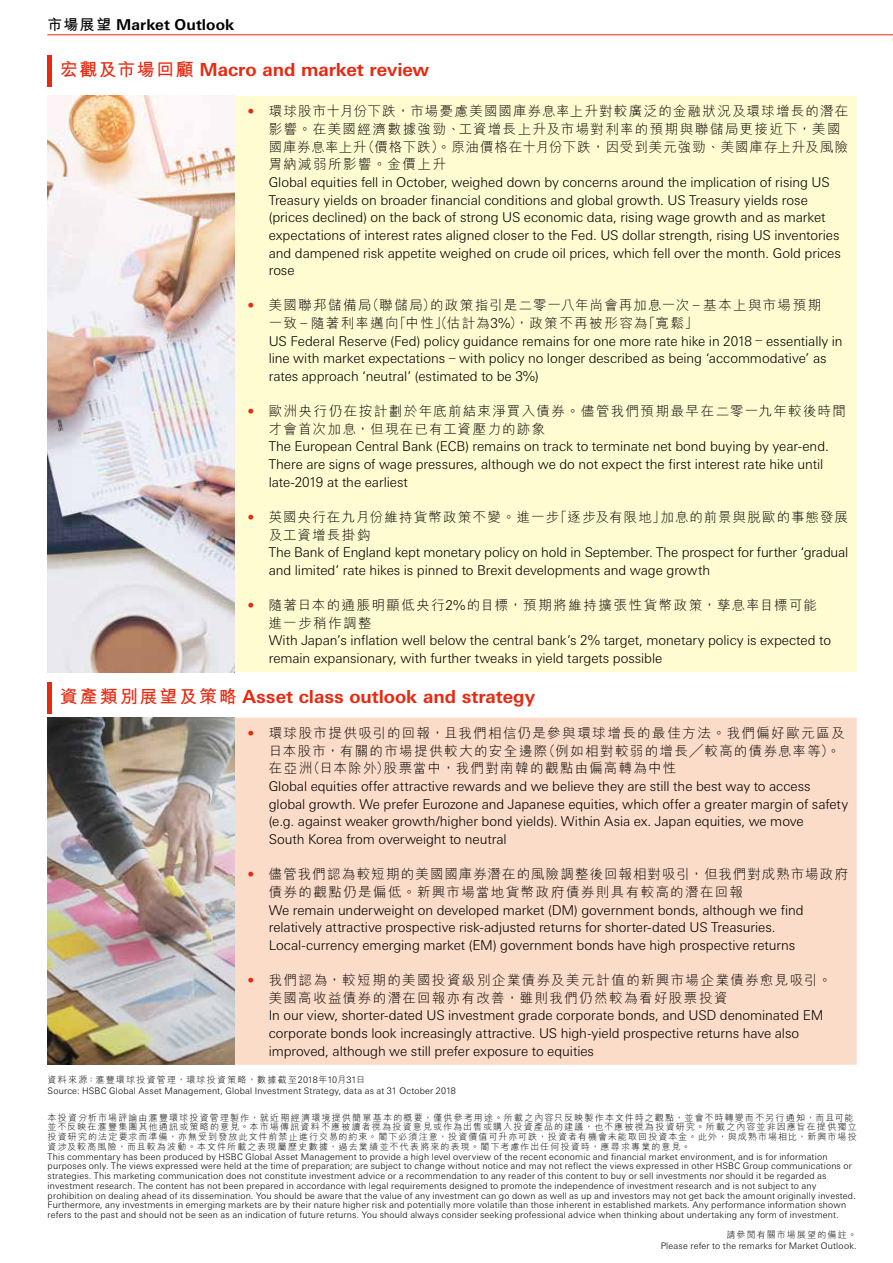
<style>
.page{position:relative;width:893px;height:1263px;background:#fff}
.page>*{position:absolute;margin:0;border:0;box-sizing:border-box;transform-origin:0 0}
.t1{font:700 18px "Univers Nextfor HSBC";color:#e7290f}
.t2{font:700 15px "Univers Nextfor HSBC";letter-spacing:.005em;color:#000}
.t3{font:300 13.5px/17.7px "Univers Nextfor HSBC";letter-spacing:-.005em;color:#000}
.t4{font:300 13.5px/17.7px "M Hei H Kfor HSBC";letter-spacing:.095em;color:#000}
.t5{font:300 13.5px/17.7px "M Hei H Kfor HSBC";letter-spacing:.075em;color:#000}
.t6{font:300 9px/9.8px "Univers Nextfor HSBC";letter-spacing:.02em;color:#000}
.t7{font:300 9px/9.8px "M Hei H Kfor HSBC";letter-spacing:.125em;color:#000}
.s1{font-family:"M Hei H Kfor HSBC"}
.s2{font-family:"Univers Nextfor HSBC";color:#e7290f}
.s3{font-family:"Univers Nextfor HSBC"}
</style>
<div class="page">
<hr style="left:47px;top:34px;width:846px;height:1px;background:#e7290f">
<div style="left:235px;top:96px;width:622px;height:576px;background:#fffcd1"></div>
<div style="left:235px;top:718px;width:622px;height:347px;background:#fbdcc9"></div>
<hr style="left:48px;top:55px;width:4px;height:31px;background:#e7290f">
<img style="left:48px;top:96px;width:187px;height:576px">
<hr style="left:48px;top:682px;width:4px;height:31px;background:#e7290f">
<img style="left:48px;top:718px;width:187px;height:347px">
<p class="t2" style="left:47px;top:14px;width:189px"><span class="s1">市場展望</span> Market Outlook</p>
<h1 class="t1" style="left:60px;top:56px;width:371px"><span class="s1">宏觀及市場回顧</span> Macro and market review</h1>
<p class="t4" style="left:269px;top:102px;width:581px;text-indent:-21px"><span class="s2">•</span> 環球股市十月份下跌，市場憂慮美國國庫券息率上升對較廣泛的金融狀況及環球增長的潛在影響。在美國經濟數據強勁、工資增長上升及市場對利率的預期與聯儲局更接近下，美國國庫券息率上升（價格下跌）。原油價格在十月份下跌，因受到美元強勁、美國庫存上升及風險胃納減弱所影響。金價上升</p>
<p class="t3" style="left:269px;top:172px;width:574px">Global equities fell in October, weighed down by concerns around the implication of rising US Treasury yields on broader financial conditions and global growth. US Treasury yields rose (prices declined) on the back of strong US economic data, rising wage growth and as market expectations of interest rates aligned closer to the Fed. US dollar strength, rising US inventories and dampened risk appetite weighed on crude oil prices, which fell over the month. Gold prices rose</p>
<p class="t4" style="left:269px;top:296px;width:554px;text-indent:-21px"><span class="s2">•</span> 美國聯邦儲備局（聯儲局）的政策指引是二零一八年尚會再加息一次 <span class="s3">–</span> 基本上與市場預期一致 <span class="s3">–</span> 隨著利率邁向「中性」（估計為<span class="s3">3%</span>），政策不再被形容為「寬鬆」</p>
<p class="t3" style="left:269px;top:331px;width:575px">US Federal Reserve (Fed) policy guidance remains for one more rate hike in 2018 – essentially in line with market expectations – with policy no longer described as being ‘accommodative’ as rates approach ‘neutral’ (estimated to be 3%)</p>
<p class="t4" style="left:269px;top:402px;width:579px;text-indent:-21px"><span class="s2">•</span> 歐洲央行仍在按計劃於年底前結束淨買入債券。儘管我們預期最早在二零一九年較後時間才會首次加息，但現在已有工資壓力的跡象</p>
<p class="t3" style="left:269px;top:437px;width:561px">The European Central Bank (ECB) remains on track to terminate net bond buying by year-end.<br>There are signs of wage pressures, although we do not expect the first interest rate hike until late-2019 at the earliest</p>
<p class="t5" style="left:269px;top:508px;width:581px;text-indent:-21px"><span class="s2">•</span> 英國央行在九月份維持貨幣政策不變。進一步「逐步及有限地」加息的前景與脫歐的事態發展及工資增長掛鈎</p>
<p class="t3" style="left:269px;top:543px;width:581px">The Bank of England kept monetary policy on hold in September. The prospect for further ‘gradual and limited’ rate hikes is pinned to Brexit developments and wage growth</p>
<p class="t4" style="left:269px;top:596px;width:550px;text-indent:-21px"><span class="s2">•</span> 隨著日本的通脹明顯低央行<span class="s3">2%</span>的目標，預期將維持擴張性貨幣政策，孳息率目標可能進一步稍作調整</p>
<p class="t3" style="left:269px;top:631px;width:564px">With Japan’s inflation well below the central bank’s 2% target, monetary policy is expected to remain expansionary, with further tweaks in yield targets possible</p>
<h1 class="t1" style="left:60px;top:684px;width:477px"><span class="s1">資產類別展望及策略</span> Asset class outlook and strategy</h1>
<p class="t4" style="left:269px;top:724px;width:577px;text-indent:-21px"><span class="s2">•</span> 環球股市提供吸引的回報，且我們相信仍是參與環球增長的最佳方法。我們偏好歐元區及日本股市，有關的市場提供較大的安全邊際（例如相對較弱的增長╱較高的債券息率等）。在亞洲（日本除外）股票當中，我們對南韓的觀點由偏高轉為中性</p>
<p class="t3" style="left:269px;top:776px;width:581px">Global equities offer attractive rewards and we believe they are still the best way to access global growth. We prefer Eurozone and Japanese equities, which offer a greater margin of safety (e.g. against weaker growth/higher bond yields). Within Asia ex. Japan equities, we move<br>South Korea from overweight to neutral</p>
<p class="t4" style="left:269px;top:865px;width:581px;text-indent:-21px"><span class="s2">•</span> 儘管我們認為較短期的美國國庫券潛在的風險調整後回報相對吸引，但我們對成熟市場政府債券的觀點仍是偏低。新興市場當地貨幣政府債券則具有較高的潛在回報</p>
<p class="t3" style="left:269px;top:900px;width:536px">We remain underweight on developed market (DM) government bonds, although we find relatively attractive prospective risk-adjusted returns for shorter-dated US Treasuries.<br>Local-currency emerging market (EM) government bonds have high prospective returns</p>
<p class="t4" style="left:269px;top:971px;width:564px;text-indent:-21px"><span class="s2">•</span> 我們認為，較短期的美國投資級別企業債券及美元計值的新興市場企業債券愈見吸引。美國高收益債券的潛在回報亦有改善，雖則我們仍然較為看好股票投資</p>
<p class="t3" style="left:269px;top:1006px;width:556px">In our view, shorter-dated US investment grade corporate bonds, and USD denominated EM corporate bonds look increasingly attractive. US high-yield prospective returns have also improved, although we still prefer exposure to equities</p>
<p class="t7" style="left:48px;top:1075px;width:319px">資料來源：滙豐環球投資管理，環球投資策略，數據截至<span class="s3">2018</span>年<span class="s3">10</span>月<span class="s3">31</span>日</p>
<p class="t6" style="left:48px;top:1085px;width:410px">Source: HSBC Global Asset Management, Global Investment Strategy, data as at 31 October 2018</p>
<p class="t7" style="left:48px;top:1112px;width:811px">本投資分析市場評論由滙豐環球投資管理製作，就近期經濟環境提供簡單基本的概要，僅供參考用途。所載之內容只反映製作本文件時之觀點，並會不時轉變而不另行通知，而且可能並不反映在滙豐集團其他通訊或策略的意見。本市場傳訊資料不應被讀者視為投資意見或作為出售或購入投資產品的建議，也不應被視為投資研究。所載之內容並非因應旨在提供獨立投資研究的法定要求而準備，亦無受到發放此文件前禁止進行交易的約束。閣下必須注意，投資價值可升亦可跌，投資者有機會未能取回投資本金。此外，與成熟市場相比，新興市場投資涉及較高風險，而且較為波動。本文件所載之表現屬歷史數據，過去業績並不代表將來的表現。閣下考慮作出任何投資時，應尋求專業的意見。</p>
<p class="t6" style="left:48px;top:1151px;width:810px">This commentary has been produced by HSBC Global Asset Management to provide a high level overview of the recent economic and financial market environment, and is for information purposes only. The views expressed were held at the time of preparation; are subject to change without notice and may not reflect the views expressed in other HSBC Group communications or strategies. This marketing communication does not constitute investment advice or a recommendation to any reader of this content to buy or sell investments nor should it be regarded as investment research. The content has not been prepared in accordance with legal requirements designed to promote the independence of investment research and is not subject to any prohibition on dealing ahead of its dissemination. You should be aware that the value of any investment can go down as well as up and investors may not get back the amount originally invested.<br>Furthermore, any investments in emerging markets are by their nature higher risk and potentially more volatile than those inherent in established markets. Any performance information shown refers to the past and should not be seen as an indication of future returns. You should always consider seeking professional advice when thinking about undertaking any form of investment.</p>
<p class="t7" style="left:726px;top:1230px;width:132px">請參閱有關市場展望的備註。</p>
<p class="t6" style="left:661px;top:1240px;width:197px">Please refer to the remarks for Market Outlook.</p>
</div>
